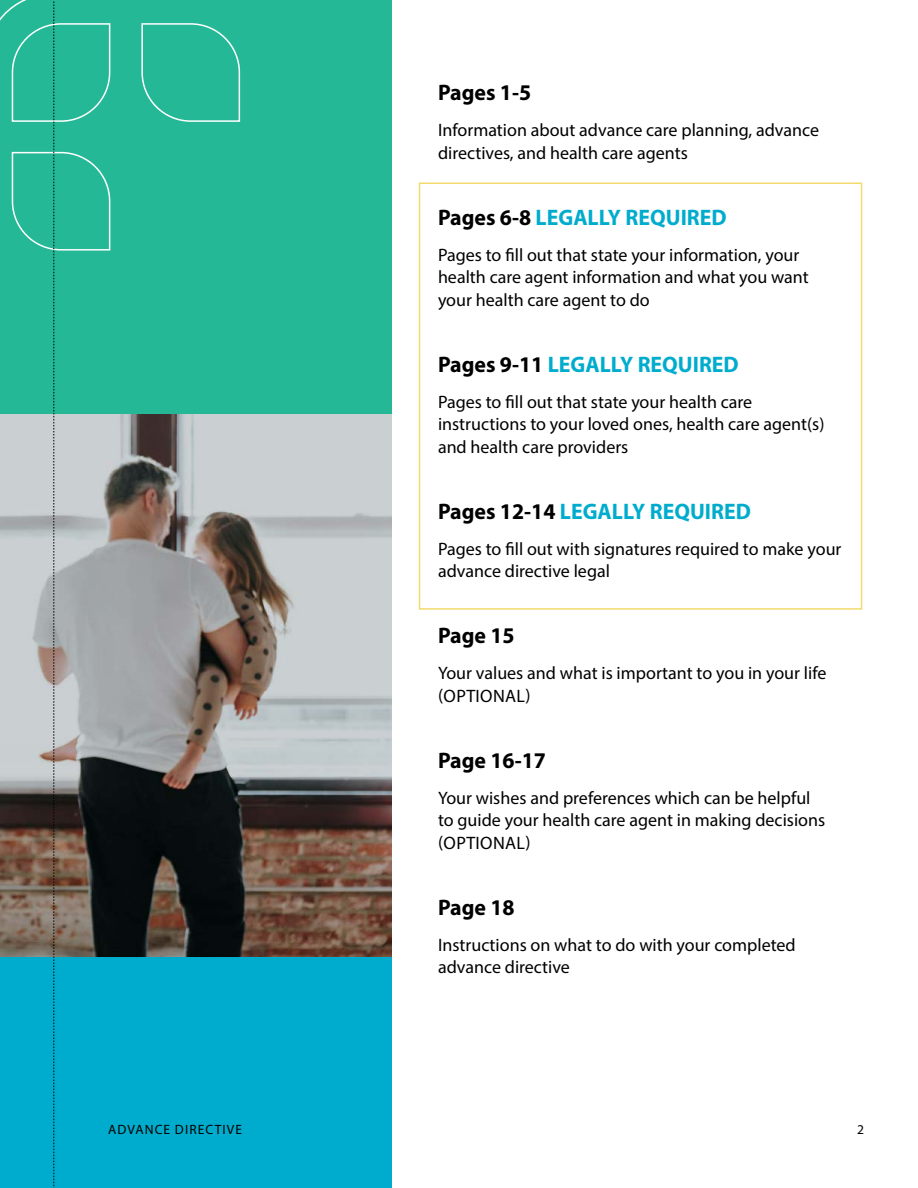
<style>
.page{position:relative;width:918px;height:1188px;background:#fff}
.page>*{position:absolute;margin:0;border:0;box-sizing:border-box;transform-origin:0 0}
.t1{font:700 22.5px "Myriad Pro";color:#00accd}
.t2{font:700 22.5px "Myriad Pro";color:#000}
.t3{font:18px/22.5px "Myriad Pro";color:#000}
.t4{font:13.5px "Myriad Pro";letter-spacing:.08em;color:#000}
.s1{color:#000}
</style>
<div class="page">
<div style="left:419px;top:183px;width:443px;height:427px;border:2px solid #f2db6c"></div>
<img style="left:0;top:414px;width:392px;height:543px">
<div style="left:0;top:957px;width:392px;height:231px;background:#00accd"></div>
<div style="left:0;top:0;width:392px;height:414px;background:#25b897"></div>
<svg style="left:0;top:0;width:241px;height:251px"></svg>
<svg style="left:54px;top:0;width:1px;height:1188px"></svg>
<p class="t2" style="left:438px;top:78px;width:95px">Pages 1-5</p>
<p class="t3" style="left:438px;top:118px;width:383px">Information about advance care planning, advance directives, and health care agents</p>
<p class="t1" style="left:438px;top:202px;width:290px"><span class="s1">Pages 6-8</span> LEGALLY REQUIRED</p>
<p class="t3" style="left:438px;top:243px;width:372px">Pages to fill out that state your information, your health care agent information and what you want your health care agent to do</p>
<p class="t1" style="left:438px;top:349px;width:302px"><span class="s1">Pages 9-11</span> LEGALLY REQUIRED</p>
<p class="t3" style="left:438px;top:390px;width:388px">Pages to fill out that state your health care instructions to your loved ones, health care agent(s) and health care providers</p>
<p class="t1" style="left:438px;top:496px;width:314px"><span class="s1">Pages 12-14</span> LEGALLY REQUIRED</p>
<p class="t3" style="left:438px;top:537px;width:405px">Pages to fill out with signatures required to make your advance directive legal</p>
<p class="t2" style="left:438px;top:621px;width:78px">Page 15</p>
<p class="t3" style="left:438px;top:661px;width:390px">Your values and what is important to you in your life (OPTIONAL)</p>
<p class="t2" style="left:438px;top:745px;width:109px">Page 16-17</p>
<p class="t3" style="left:438px;top:786px;width:389px">Your wishes and preferences which can be helpful to guide your health care agent in making decisions (OPTIONAL)</p>
<p class="t2" style="left:438px;top:892px;width:78px">Page 18</p>
<p class="t3" style="left:438px;top:933px;width:359px">Instructions on what to do with your completed advance directive</p>
<p class="t4" style="left:108px;top:1121px;width:135px">ADVANCE DIRECTIVE</p>
<p class="t4" style="left:857px;top:1121px;width:8px">2</p>
</div>
